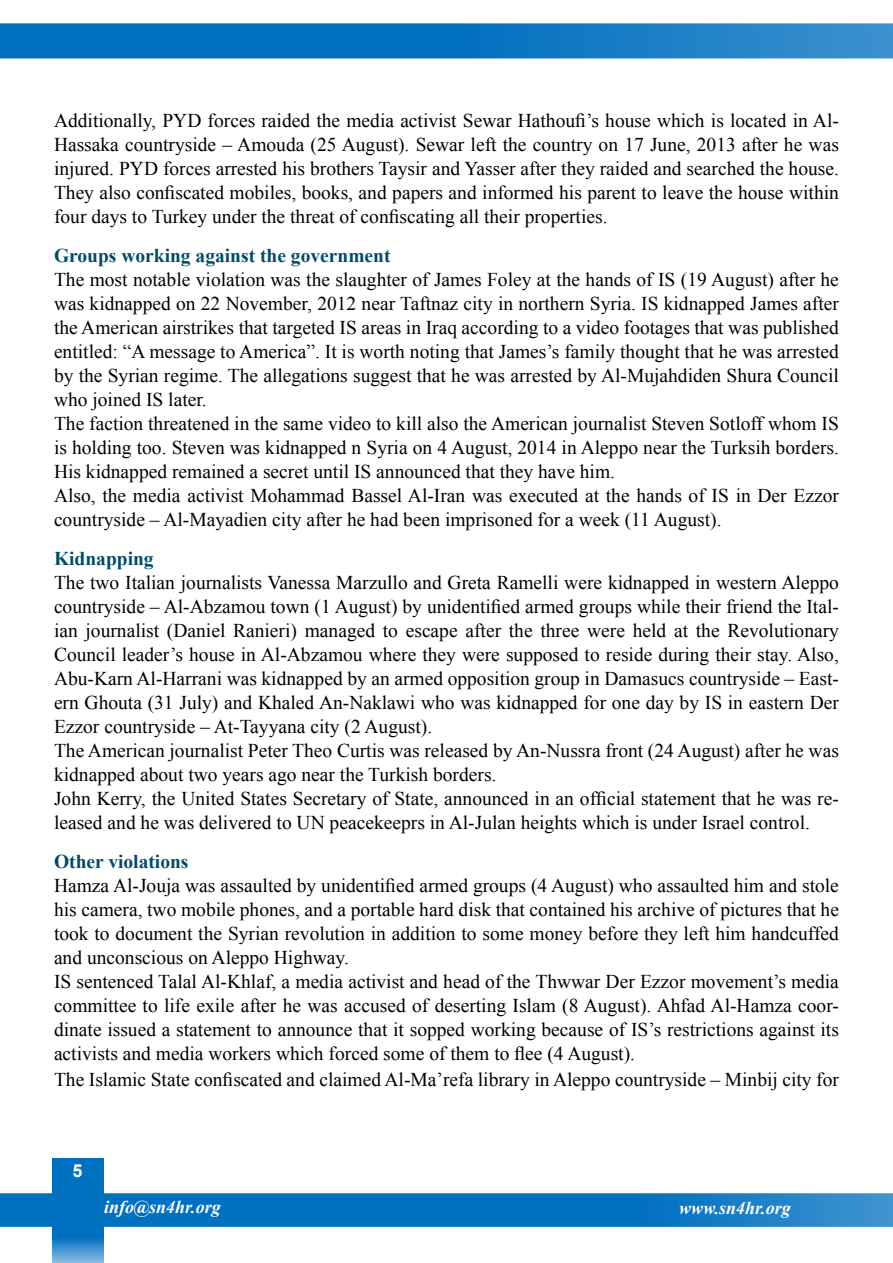
<style>
.page{position:relative;width:893px;height:1263px;background:#fff}
.page>*{position:absolute;margin:0;border:0;box-sizing:border-box;transform-origin:0 0}
.t1{font:19.5px/24px "Times New Roman";color:#000}
.t2{font:700 19.5px "Times New Roman";color:#004b67}
.t3{font:italic 700 18px "Times New Roman";color:#fff}
.t4{font:700 18px "Arial";color:#fff}
</style>
<div class="page">
<svg style="left:52px;top:1158px;width:51px;height:105px;background:#197ec6"></svg>
<svg style="left:0;top:23px;width:893px;height:35px;background:#1179c4"></svg>
<svg style="left:0;top:1193px;width:893px;height:34px;background:#0b76c2"></svg>
<p class="t1" style="left:54px;top:108px;width:786px">Additionally, PYD forces raided the media activist Sewar Hathoufi s’ house which is located in Al-</p>
<p class="t1" style="left:54px;top:156px;width:786px;text-align:justify">injured. PYD forces arrested his brothers Taysir and Yasser after they raided and searched the house.<br>They also confiscated mobiles, books, and papers and informed his parent to leave the house within four days to Turkey under the threat of confiscating all their properties.</p>
<p class="t2" style="left:54px;top:241px;width:338px">Groups working against the government</p>
<p class="t1" style="left:54px;top:267px;width:786px">The most notable violation was the slaughter of James Foley at the hands of IS (19 August) after he was kidnapped on 22 November, 2012 near Taftnaz city in northern Syria. IS kidnapped James after the American airstrikes that targeted IS areas in Iraq according to a video footages that was published entitled “: A message to America I t.” is worth noting that James s’ family thought that he was arrested by the Syrian regime. The allegations suggest that he was arrested by Al-Mujahdiden Shura Council who joined IS later.<br>The faction threatened in the same video to kill also the American journalist Steven Sotloff whom IS is holding too. Steven was kidnapped n Syria on 4 August, 2014 in Aleppo near the Turksih borders.<br>His kidnapped remained a secret until IS announced that they have him.<br>Also, the media activist Mohammad Bassel Al-Iran was executed at the hands of IS in Der Ezzor countryside – Al-Mayadien city after he had been imprisoned for a week (11 August .(</p>
<p class="t2" style="left:54px;top:544px;width:101px">Kidnapping</p>
<p class="t1" style="left:54px;top:570px;width:786px">The two Italian journalists Vanessa Marzullo and Greta Ramelli were kidnapped in western Aleppo</p>
<p class="t1" style="left:54px;top:618px;width:786px">ian journalist (Daniel Ranieri) managed to escape after the three were held at the Revolutionary</p>
<p class="t1" style="left:54px;top:132px;width:786px">Hassaka countryside – Amouda (25 August .) Sewar left the country on 17 June, 2013 after he was</p>
<p class="t1" style="left:54px;top:594px;width:786px">countryside – Al-Abzamou town 1( August) by unidentified armed groups while their friend the Ital-</p>
<p class="t1" style="left:54px;top:642px;width:786px">Council leader s’ house in Al-Abzamou where they were supposed to reside during their stay. Also,</p>
<p class="t1" style="left:54px;top:690px;width:786px">ern Ghouta (31 July) and Khaled An-Naklawi who was kidnapped for one day by IS in eastern Der</p>
<p class="t1" style="left:54px;top:666px;width:786px">Abu-Karn Al-Harrani was kidnapped by an armed opposition group in Damasucs countryside – East-</p>
<p class="t1" style="left:54px;top:714px;width:786px">Ezzor countryside – At-Tayyana city 2( August .(<br>The American journalist Peter Theo Curtis was released by An-Nussra front (24 August) after he was kidnapped about two years ago near the Turkish borders.</p>
<p class="t1" style="left:54px;top:810px;width:757px">leased and he was delivered to UN peacekeeprs in Al-Julan heights which is under Israel control.</p>
<p class="t1" style="left:54px;top:786px;width:786px">John Kerry, the United States Secretary of State, announced in an official statement that he was re-</p>
<p class="t2" style="left:54px;top:847px;width:136px">Other violations</p>
<p class="t1" style="left:54px;top:873px;width:786px">Hamza Al-Jouja was assaulted by unidentified armed groups 4( August) who assaulted him and stole his camera, two mobile phones, and a portable hard disk that contained his archive of pictures that he took to document the Syrian revolution in addition to some money before they left him handcuffed and unconscious on Aleppo Highway.<br>IS sentenced Talal Al-Khlaf a, media activist and head of the Thwwar Der Ezzor movement s’ media</p>
<p class="t1" style="left:54px;top:1017px;width:786px">dinate issued a statement to announce that it sopped working because of IS s’ restrictions against its</p>
<p class="t1" style="left:54px;top:993px;width:786px">committee to life exile after he was accused of deserting Islam (8 August .) Ahfad Al-Hamza coor-</p>
<p class="t1" style="left:54px;top:1040px;width:786px;line-height:25.5px">activists and media workers which forced some of them to flee 4( August .(<br>The Islamic State confiscated and claimed Al-Ma’refa library in Aleppo countryside – Minbij city for</p>
<p class="t4" style="left:72px;top:1158px;width:12px">5</p>
<p class="t3" style="left:104px;top:1194px;width:118px">info@sn4hr.org</p>
<p class="t3" style="left:679px;top:1195px;width:113px">www.sn4hr.org</p>
</div>
